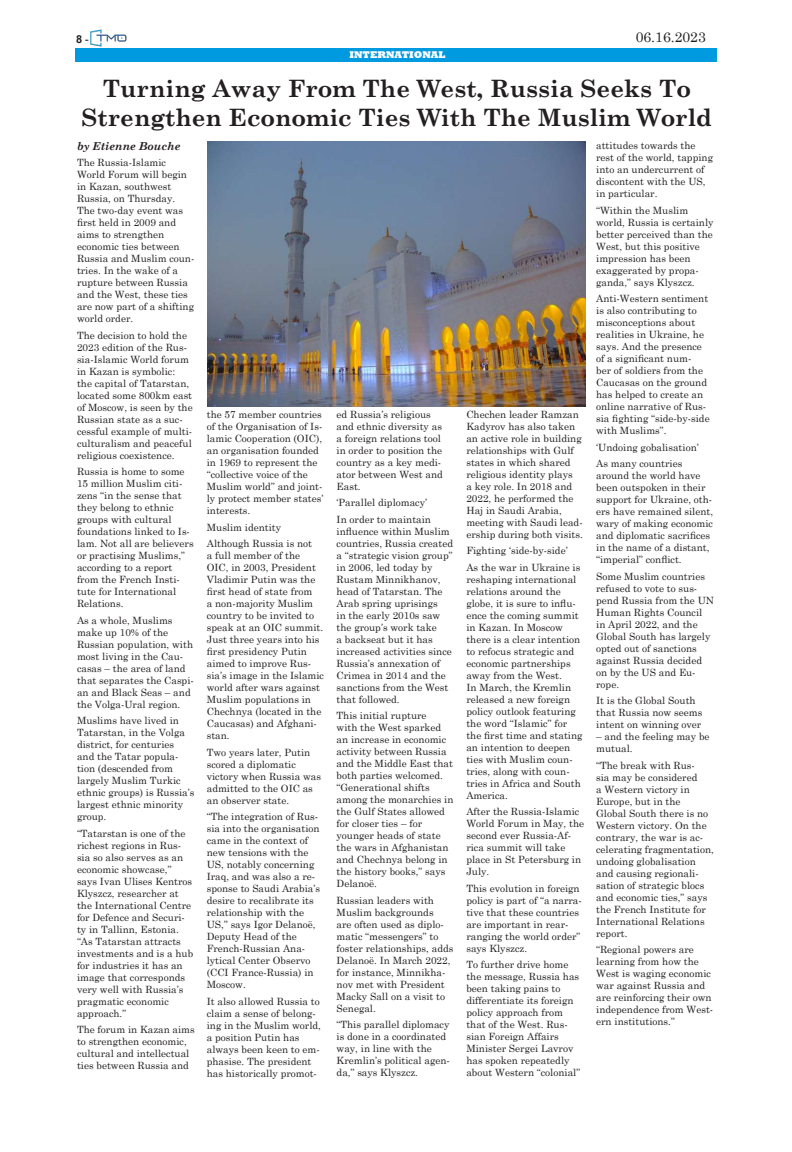
<style>
.page{position:relative;width:792px;height:1152px;background:#fff}
.page>*{position:absolute;margin:0;border:0;box-sizing:border-box;transform-origin:0 0}
.t1{font:700 24px/28.8px "Century Schoolbook";color:#231f20;text-align:center}
.t2{font:14px "Century";color:#231f20}
.t3{font:italic 700 11px "Century Schoolbook";color:#231f20}
.t4{font:700 11px "Arial";color:#231f20}
.t5{font:10px/12px "Century Schoolbook";color:#231f20}
.t6{font:800 10px "Rockwell";color:#fff}
.s1{font-weight:400}
</style>
<div class="page">
<div style="left:75px;top:48px;width:642px;height:14px;background:#009ae0"></div>
<img style="left:90px;top:29px;width:37px;height:18px">
<img style="left:208px;top:142px;width:377px;height:264px">
<p class="t4" style="left:76px;top:31px;width:14px">8 <span class="s1">-</span></p>
<h2 class="t2" style="left:636px;top:25px;width:72px">06.16.2023</h2>
<p class="t6" style="left:350px;top:48px;width:97px">INTERNATIONAL</p>
<h1 class="t1" style="left:82px;top:73px;width:632px">Turning Away From The West, Russia Seeks To<br>Strengthen Economic Ties With The Muslim World</h1>
<p class="t3" style="left:77px;top:137px;width:105px">by Etienne Bouche</p>
<p class="t5" style="left:77px;top:156px;width:119px">The Russia-Islamic<br>World Forum will begin in Kazan, southwest<br>Russia, on Thursday.<br>The two-day event was first held in 2009 and aims to strengthen economic ties between<br>Russia and Muslim coun&shy;tries. In the wake of a rupture between Russia and the West, these ties are now part of a shifting world order.</p>
<p class="t5" style="left:77px;top:328px;width:117px">The decision to hold the<br>2023 edition of the Rus&shy;sia-Islamic World forum in Kazan is symbolic:<br>the capital of Tatarstan, located some 800km east of Moscow, is seen by the<br>Russian state as a suc&shy;cessful example of multi&shy;culturalism and peaceful religious coexistence.</p>
<p class="t5" style="left:77px;top:465px;width:118px">Russia is home to some<br>15 million Muslim citi&shy;zens “in the sense that they belong to ethnic groups with cultural foundations linked to Is&shy;lam. Not all are believers or practising Muslims,” according to a report from the French Insti&shy;tute for International<br>Relations.</p>
<p class="t5" style="left:77px;top:613px;width:118px">As a whole, Muslims make up 10% of the<br>Russian population, with most living in the Cau&shy;casas – the area of land that separates the Caspi&shy;an and Black Seas – and the Volga-Ural region.</p>
<p class="t5" style="left:77px;top:714px;width:119px">Muslims have lived in<br>Tatarstan, in the Volga district, for centuries<br>and the Tatar popula&shy;tion (descended from largely Muslim Turkic ethnic groups) is Russia’s largest ethnic minority group.</p>
<p class="t5" style="left:77px;top:826px;width:118px">“Tatarstan is one of the richest regions in Rus&shy;sia so also serves as an economic showcase,” says Ivan Ulises Kentros<br>Klyszcz, researcher at the International Centre for Defence and Securi&shy;ty in Tallinn, Estonia. “As Tatarstan attracts investments and is a hub for industries it has an image that corresponds very well with Russia’s pragmatic economic approach.”</p>
<p class="t5" style="left:77px;top:1023px;width:119px">The forum in Kazan aims to strengthen economic, cultural and intellectual ties between Russia and</p>
<p class="t5" style="left:596px;top:139px;width:118px">attitudes towards the rest of the world, tapping into an undercurrent of discontent with the US, in particular.</p>
<p class="t5" style="left:596px;top:203px;width:119px">“Within the Muslim world, Russia is certainly better perceived than the<br>West, but this positive impression has been exaggerated by propa&shy;ganda,” says Klyszcz.</p>
<p class="t5" style="left:596px;top:292px;width:115px">Anti-Western sentiment is also contributing to misconceptions about realities in Ukraine, he says. And the presence of a significant num-<br>ber of soldiers from the<br>Caucasas on the ground has helped to create an online narrative of Rus&shy;sia fighting “side-by-side with Muslims”.</p>
<p class="t5" style="left:596px;top:438px;width:104px;line-height:16.5px">‘Undoing gobalisation’<br>As many countries</p>
<p class="t5" style="left:596px;top:469px;width:119px">around the world have been outspoken in their support for Ukraine, oth&shy;ers have remained silent, wary of making economic and diplomatic sacrifices in the name of a distant, “imperial” conflict.</p>
<p class="t5" style="left:596px;top:569px;width:119px">Some Muslim countries refused to vote to sus&shy;pend Russia from the UN<br>Human Rights Council in April 2022, and the<br>Global South has largely opted out of sanctions against Russia decided on by the US and Eu&shy;rope.</p>
<p class="t5" style="left:596px;top:694px;width:108px">It is the Global South that Russia now seems intent on winning over</p>
<p class="t5" style="left:596px;top:730px;width:115px">– and the feeling may be mutual.</p>
<p class="t5" style="left:596px;top:758px;width:119px">“The break with Rus-<br>sia may be considered<br>a Western victory in<br>Europe, but in the<br>Global South there is no<br>Western victory. On the contrary, the war is ac&shy;celerating fragmentation, undoing globalisation and causing regionali&shy;sation of strategic blocs and economic ties,” says the French Institute for<br>International Relations report.</p>
<p class="t5" style="left:596px;top:943px;width:119px">“Regional powers are learning from how the<br>West is waging economic war against Russia and are reinforcing their own independence from West&shy;ern institutions.”</p>
<p class="t5" style="left:337px;top:408px;width:108px">ed Russia’s religious and ethnic diversity as a foreign relations tool in order to position the country as a key medi&shy;ator between West and<br>East.</p>
<p class="t5" style="left:337px;top:494px;width:96px;line-height:16.5px">‘Parallel diplomacy’<br>In order to maintain</p>
<p class="t5" style="left:337px;top:525px;width:118px">influence within Muslim countries, Russia created a “strategic vision group” in 2006, led today by<br>Rustam Minnikhanov, head of Tatarstan. The<br>Arab spring uprisings<br>in the early 2010s saw the group’s work take<br>a backseat but it has increased activities since<br>Russia’s annexation of<br>Crimea in 2014 and the sanctions from the West that followed.</p>
<p class="t5" style="left:337px;top:709px;width:118px">This initial rupture<br>with the West sparked an increase in economic activity between Russia and the Middle East that both parties welcomed. “Generational shifts among the monarchies in the Gulf States allowed for closer ties – for younger heads of state the wars in Afghanistan and Chechnya belong in the history books,” says<br>Delanoë.</p>
<p class="t5" style="left:337px;top:894px;width:118px">Russian leaders with<br>Muslim backgrounds<br>are often used as diplo&shy;matic “messengers” to foster relationships, adds<br>Delanoë. In March 2022, for instance, Minnikha&shy;nov met with President<br>Macky Sall on a visit to<br>Senegal.</p>
<p class="t5" style="left:337px;top:1018px;width:115px">“This parallel diplomacy is done in a coordinated way, in line with the<br>Kremlin’s political agen&shy;da,” says Klyszcz.</p>
<p class="t5" style="left:466px;top:408px;width:118px">Chechen leader Ramzan<br>Kadyrov has also taken an active role in building relationships with Gulf states in which shared religious identity plays<br>a key role. In 2018 and<br>2022, he performed the<br>Haj in Saudi Arabia, meeting with Saudi lead&shy;ership during both visits.</p>
<p class="t5" style="left:466px;top:542px;width:115px;line-height:16.5px">Fighting ‘side-by-side’<br>As the war in Ukraine is</p>
<p class="t5" style="left:466px;top:573px;width:118px">reshaping international relations around the globe, it is sure to influ&shy;ence the coming summit in Kazan. In Moscow there is a clear intention to refocus strategic and economic partnerships away from the West.<br>In March, the Kremlin released a new foreign policy outlook featuring the word “Islamic” for the first time and stating an intention to deepen ties with Muslim coun&shy;tries, along with coun&shy;tries in Africa and South<br>America.</p>
<p class="t5" style="left:466px;top:805px;width:119px">After the Russia-Islamic<br>World Forum in May, the second ever Russia-Af&shy;rica summit will take place in St Petersburg in<br>July.</p>
<p class="t5" style="left:466px;top:882px;width:117px">This evolution in foreign policy is part of “a narra&shy;tive that these countries are important in rear&shy;ranging the world order” says Klyszcz.</p>
<p class="t5" style="left:466px;top:958px;width:115px">To further drive home the message, Russia has been taking pains to differentiate its foreign policy approach from that of the West. Rus&shy;sian Foreign Affairs<br>Minister Sergei Lavrov has spoken repeatedly about Western “colonial”</p>
<p class="t5" style="left:207px;top:408px;width:118px">the 57 member countries of the Organisation of Is&shy;lamic Cooperation (OIC), an organisation founded in 1969 to represent the “collective voice of the<br>Muslim world” and joint&shy;ly protect member states’ interests.</p>
<p class="t5" style="left:207px;top:518px;width:107px;line-height:16.5px">Muslim identity<br>Although Russia is not</p>
<p class="t5" style="left:207px;top:549px;width:119px">a full member of the<br>OIC, in 2003, President<br>Vladimir Putin was the first head of state from<br>a non-majority Muslim country to be invited to speak at an OIC summit.<br>Just three years into his first presidency Putin aimed to improve Rus&shy;sia’s image in the Islamic world after wars against<br>Muslim populations in<br>Chechnya (located in the<br>Caucasas) and Afghani&shy;stan.</p>
<p class="t5" style="left:207px;top:745px;width:116px">Two years later, Putin scored a diplomatic victory when Russia was admitted to the OIC as an observer state.</p>
<p class="t5" style="left:207px;top:810px;width:115px">“The integration of Rus&shy;sia into the organisation came in the context of new tensions with the<br>US, notably concerning<br>Iraq, and was also a re&shy;sponse to Saudi Arabia’s desire to recalibrate its relationship with the<br>US,” says Igor Delanoë,<br>Deputy Head of the<br>French-Russian Ana&shy;lytical Center Observo (CCI France-Russia) in<br>Moscow.</p>
<p class="t5" style="left:207px;top:994px;width:116px">It also allowed Russia to claim a sense of belong&shy;ing in the Muslim world, a position Putin has always been keen to em&shy;phasise. The president has historically promot-</p>
</div>
